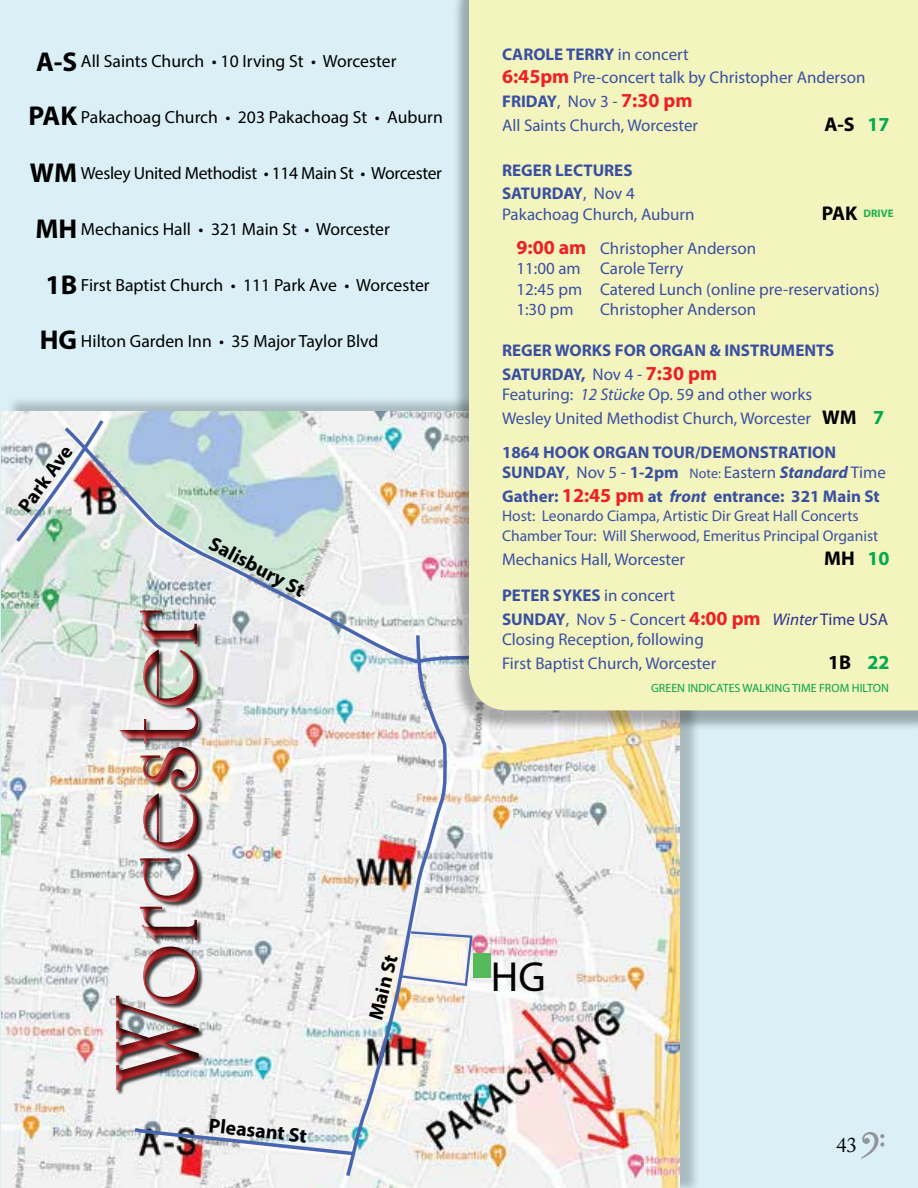
<style>
.page{position:relative;width:918px;height:1188px;background:#daf0f6}
.page>*{position:absolute;margin:0;border:0;box-sizing:border-box;transform-origin:0 0}
.t1{font:700 126.9px "University Roman BT";color:#a71e22}
.t2{font:42.15px "Myriad Pro";color:#000}
.t3{font:700 27.3px/55.7px "Myriad Pro";color:#000}
.t4{font:21px "Adobe Caslon Pro";color:#000}
.t5{font:700 19.95px "Myriad Pro";color:#000}
.t6{font:17.7px "Myriad Pro";color:#000}
.t7{font:17.7px "Myriad Pro";letter-spacing:-.02em;color:#000}
.t8{font:16.95px/23.5px "Myriad Pro";color:#3950a2}
.t9{font:700 16.95px/23.4px "Myriad Pro";color:#3950a2}
.t10{font:15.6px/20.4px "Myriad Pro";color:#3950a2}
.t11{font:12px "Myriad Pro";color:#04a44a}
.t12{font:700 10.95px "Myriad Pro";color:#1bb24b}
.s1{font-weight:700}
.s2{font-weight:700;font-size:19.95px;color:#ed2124}
.s3{color:#00aa4f}
.s4{font-weight:400}
.s5{font-size:19.95px;color:#000}
.s6{font-size:19.95px;color:#ed1d24}
.s7{font-style:italic}
.s8{font-weight:700;font-size:19.95px;color:#000}
.s9{font-weight:700;font-size:19.95px;color:#00aa4f}
.s10{font-weight:400;font-size:13.95px}
.s11{font-size:19.95px;color:#ed2124}
.s12{font-style:italic;color:#2c328d}
.s13{color:#2c328d}
</style>
<div class="page">
<div style="left:6px;top:395px;width:694px;height:793px;background:#000;opacity:.22"></div>
<img style="left:1px;top:411px;width:679px;height:777px">
<svg style="left:13px;top:416px;width:94px;height:130px"></svg>
<svg style="left:61px;top:424px;width:392px;height:244px"></svg>
<img style="left:343px;top:632px;width:106px;height:548px">
<img style="left:131px;top:1126px;width:226px;height:31px">
<svg style="left:398px;top:930px;width:76px;height:57px"></svg>
<div style="left:473px;top:954px;width:17px;height:24px;background:#54ba5c"></div>
<div style="left:107px;top:604px;width:97px;height:495px;background:#fff;opacity:.75"></div>
<div style="left:110px;top:602px;width:97px;height:495px;background:#000;opacity:.75"></div>
<div style="left:453px;top:0;width:465px;height:731px;background:#000;opacity:.3"></div>
<div style="left:469px;top:0;width:449px;height:710px;background:#f4f4be"></div>
<svg style="left:861px;top:1132px;width:23px;height:27px"></svg>
<h3 class="t3" style="left:28px;top:33px;width:50px;line-height:54.4px">A-S<br>PAK</h3>
<h3 class="t3" style="left:30px;top:144px;width:49px;text-align:center">WM<br>MH<br>1B<br>HG</h3>
<p class="t6" style="left:81px;top:51px;width:317px">All Saints Church • 10 Irving St • Worcester</p>
<p class="t6" style="left:81px;top:106px;width:363px">Pakachoag Church • 203 Pakachoag St • Auburn</p>
<p class="t7" style="left:81px;top:162px;width:363px">Wesley United Methodist • 114 Main St • Worcester</p>
<p class="t6" style="left:81px;top:218px;width:310px">Mechanics Hall • 321 Main St • Worcester</p>
<p class="t6" style="left:81px;top:274px;width:350px">First Baptist Church • 111 Park Ave • Worcester</p>
<p class="t6" style="left:81px;top:330px;width:299px">Hilton Garden Inn • 35 Major Taylor Blvd</p>
<p class="t5" style="left:12px;top:502px;width:79px;rotate:-54deg">Park Ave</p>
<h1 class="t1" style="left:81px;top:1085px;width:477px;rotate:-90deg">Worcester</h1>
<p class="t5" style="left:217px;top:531px;width:107px;rotate:28deg">Salisbury St</p>
<p class="t5" style="left:210px;top:1113px;width:100px;rotate:6deg">Pleasant St</p>
<p class="t5" style="left:363px;top:1017px;width:68px;rotate:-76deg">Main St</p>
<p class="t8" style="left:502px;top:42px;width:365px"><span class="s1">CAROLE TERRY</span> in concert<br><span class="s2">6:45pm</span> Pre-concert talk by Christopher Anderson<br><span class="s1">FRIDAY</span>, Nov 3 - <span class="s2">7:30 pm<br></span>All Saints Church, Worcester</p>
<p class="t5" style="left:825px;top:111px;width:67px">A-S <span class="s3">17</span></p>
<p class="t9" style="left:502px;top:158px;width:134px">REGER LECTURES<br>SATURDAY<span class="s4">, Nov 4</span></p>
<p class="t8" style="left:502px;top:202px;width:194px">Pakachoag Church, Auburn</p>
<p class="t12" style="left:822px;top:206px;width:73px"><span class="s5">PAK</span> DRIVE</p>
<p class="t8" style="left:516px;top:237px;width:365px;line-height:20.5px"><span class="s2">9:00 am</span> Christopher Anderson<br>11:00 am Carole Terry<br>12:45 pm Catered Lunch (online pre-reservations)<br>1:30 pm</p>
<p class="t8" style="left:600px;top:297px;width:157px">Christopher Anderson</p>
<p class="t9" style="left:502px;top:338px;width:334px;line-height:23.9px">REGER WORKS FOR ORGAN &amp; INSTRUMENTS<br>SATURDAY, <span class="s4">Nov 4 -</span> <span class="s6">7:30 pm</span></p>
<p class="t8" style="left:502px;top:382px;width:384px">Featuring: <span class="s7">12 Stücke</span> Op. 59 and other works<br>Wesley United Methodist Church, Worcester <span class="s8">WM</span> <span class="s9">7</span></p>
<p class="t9" style="left:502px;top:441px;width:385px;line-height:20.4px">1864 HOOK ORGAN TOUR/DEMONSTRATION<br>SUNDAY<span class="s4">, Nov 5 -</span> 1-2pm <span class="s10">Note:</span> <span class="s4">Eastern</span> <span class="s7">Standard</span> <span class="s4">Time</span></p>
<p class="t9" style="left:502px;top:484px;width:379px">Gather: <span class="s11">12:45 pm</span> at <span class="s7">front</span> entrance: 321 Main St</p>
<p class="t10" style="left:502px;top:505px;width:378px">Host: Leonardo Ciampa, Artistic Dir Great Hall Concerts<br>Chamber Tour: Will Sherwood, Emeritus Principal Organist</p>
<p class="t8" style="left:502px;top:547px;width:185px">Mechanics Hall, Worcester</p>
<p class="t5" style="left:824px;top:545px;width:67px">MH <span class="s3">10</span></p>
<p class="t8" style="left:502px;top:583px;width:388px"><span class="s1">PETER SYKES</span> in concert<br><span class="s1">SUNDAY</span>, Nov 5 - Concert <span class="s2">4:00 pm</span> <span class="s12">Winter</span> <span class="s13">Time USA</span></p>
<p class="t8" style="left:502px;top:627px;width:216px">Closing Reception, following<br>First Baptist Church, Worcester</p>
<p class="t5" style="left:828px;top:649px;width:63px">1B <span class="s3">22</span></p>
<h2 class="t2" style="left:491px;top:951px;width:56px">HG</h2>
<p class="t11" style="left:651px;top:680px;width:239px">GREEN INDICATES WALKING TIME FROM HILTON</p>
<p class="t4" style="left:836px;top:1132px;width:22px">43</p>
</div>
